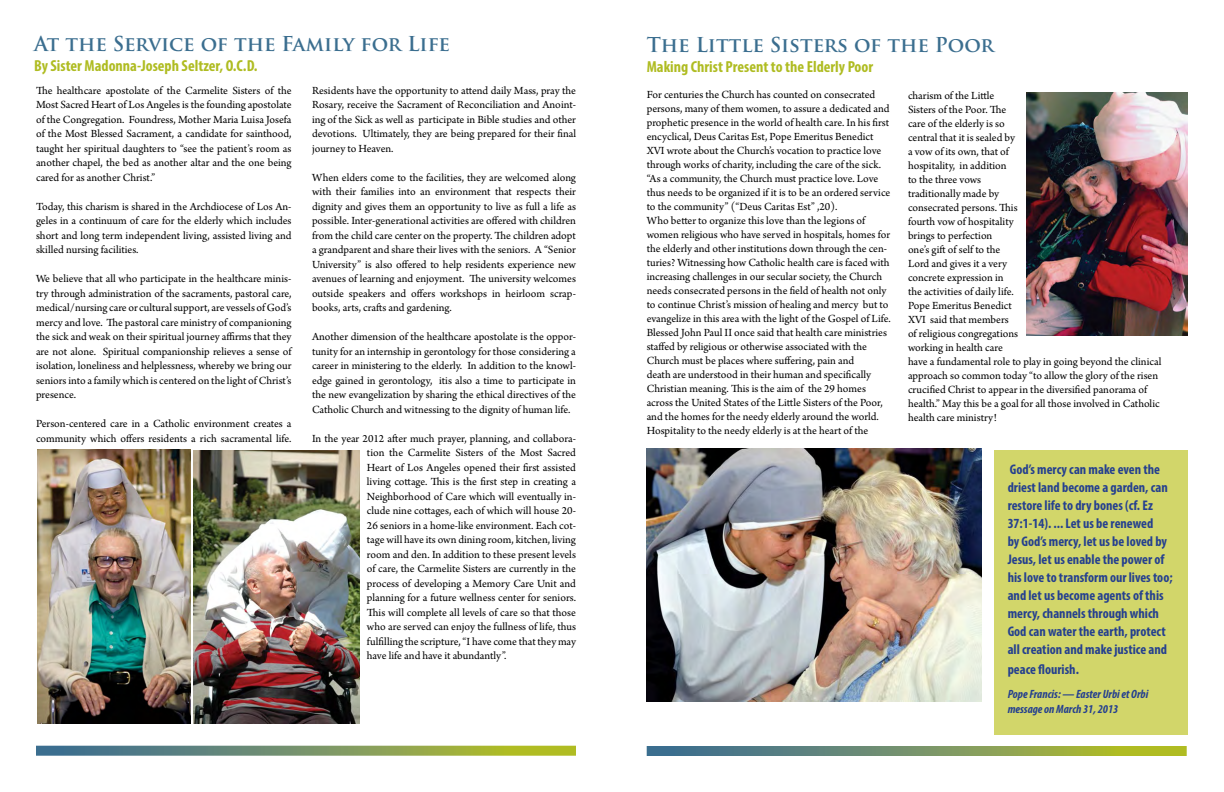
<style>
.page{position:relative;width:1224px;height:792px;background:#fff}
.page>*{position:absolute;margin:0;border:0;box-sizing:border-box;transform-origin:0 0}
.t1{font:700 20px "Trajan Pro";color:#3b6e8f}
.t2{font:700 condensed 16px "Myriad Pro";color:#afbc22}
.t3{font:700 condensed 14px/18px "Myriad Pro";color:#25408f}
.t4{font:italic 700 condensed 12px/15px "Myriad Pro";color:#25408f}
.t5{font:11.5px/14.5px "Arno Pro";color:#000;text-align:justify}
</style>
<div class="page">
<img style="left:194px;top:450px;width:166px;height:274px">
<img style="left:38px;top:450px;width:153px;height:274px">
<svg style="left:36px;top:746px;width:540px;height:10px;background:#7c9865"></svg>
<img style="left:647px;top:448px;width:334px;height:254px">
<img style="left:1027px;top:93px;width:161px;height:242px">
<svg style="left:647px;top:746px;width:540px;height:10px;background:#789561"></svg>
<div style="left:994px;top:450px;width:194px;height:285px;background:#d2d66a"></div>
<h1 class="t1" style="left:34px;top:31px;width:418px">At the Service of the Family for Life</h1>
<h2 class="t2" style="left:34px;top:56px;width:225px">By Sister Madonna-Joseph Seltzer, O.C.D.</h2>
<p class="t5" style="left:36px;top:84px;width:257px">The healthcare apostolate of the Carmelite Sisters of the Most Sacred Heart of Los Angeles is the founding apostolate of the Congregation. Foundress, Mother Maria Luisa Josefa of the Most Blessed Sacrament, a candidate for sainthood, taught her spiritual daughters to “see the patient’s room as another chapel, the bed as another altar and the one being cared for as another Christ.”</p>
<p class="t5" style="left:36px;top:200px;width:257px">Today, this charism is shared in the Archdiocese of Los An&shy;geles in a continuum of care for the elderly which includes short and long term independent living, assisted living and skilled nursing facilities.</p>
<p class="t5" style="left:36px;top:272px;width:257px">We believe that all who participate in the healthcare minis&shy;try through administration of the sacraments, pastoral care, medical/nursing care or cultural support, are vessels of God’s mercy and love. The pastoral care ministry of companioning the sick and weak on their spiritual journey affirms that they are not alone. Spiritual companionship relieves a sense of isolation, loneliness and helplessness, whereby we bring our seniors into a family which is centered on the light of Christ’s presence.</p>
<p class="t5" style="left:36px;top:417px;width:257px">Person-centered care in a Catholic environment creates a community which offers residents a rich sacramental life.</p>
<p class="t5" style="left:312px;top:84px;width:266px">Residents have the opportunity to attend daily Mass, pray the Rosary, receive the Sacrament of Reconciliation and Anoint&shy;ing of the Sick as well as participate in Bible studies and other devotions. Ultimately, they are being prepared for their final journey to Heaven.</p>
<p class="t5" style="left:312px;top:171px;width:266px">When elders come to the facilities, they are welcomed along with their families into an environment that respects their dignity and gives them an opportunity to live as full a life as possible. Inter-generational activities are offered with children from the child care center on the property. The children adopt a grandparent and share their lives with the seniors. A “Senior University” is also offered to help residents experience new avenues of learning and enjoyment. The university welcomes outside speakers and offers workshops in heirloom scrap&shy;books, arts, crafts and gardening.</p>
<p class="t5" style="left:312px;top:330px;width:266px">Another dimension of the healthcare apostolate is the oppor&shy;tunity for an internship in gerontology for those considering a career in ministering to the elderly. In addition to the knowl&shy;edge gained in gerontology, itis also a time to participate in the new evangelization by sharing the ethical directives of the Catholic Church and witnessing to the dignity of human life.</p>
<p class="t5" style="left:367px;top:432px;width:211px;text-indent:-55px">In the year 2012 after much prayer, planning, and collabora&shy;tion the Carmelite Sisters of the Most Sacred Heart of Los Angeles opened their first assisted living cottage. This is the first step in creating a Neighborhood of Care which will eventually in&shy;clude nine cottages, each of which will house 20- 26 seniors in a home-like environment. Each cot&shy;tage will have its own dining room, kitchen, living room and den. In addition to these present levels of care, the Carmelite Sisters are currently in the process of developing a Memory Care Unit and planning for a future wellness center for seniors.<br>This will complete all levels of care so that those who are served can enjoy the fullness of life, thus fulfilling the scripture, “I have come that they may have life and have it abundantly”.</p>
<h1 class="t1" style="left:647px;top:32px;width:349px">The Little Sisters of the Poor</h1>
<h2 class="t2" style="left:647px;top:56px;width:228px">Making Christ Present to the Elderly Poor</h2>
<p class="t5" style="left:908px;top:89px;width:255px;line-height:14px;text-align:left">charism of the Little<br>Sisters of the Poor. The<br>care of the elderly is so<br>central that it is sealed by<br>a vow of its own, that of<br>hospitality, in addition<br>to the three vows<br>traditionally made by<br>consecrated persons. This<br>fourth vow of hospitality<br>brings to perfection<br>one’s gift of self to the<br>Lord and gives it a very<br>concrete expression in<br>the activities of daily life.<br>Pope Emeritus Benedict<br>XVI said that members<br>of religious congregations<br>working in health care<br>have a fundamental role to play in going beyond the clinical approach so common today “to allow the glory of the risen crucified Christ to appear in the diversified panorama of health.” May this be a goal for all those involved in Catholic health care ministry!</p>
<p class="t5" style="left:647px;top:88px;width:246px;line-height:14px;text-align:left">For centuries the Church has counted on consecrated persons, many of them women, to assure a dedicated and prophetic presence in the world of health care. In his first encyclical, Deus Caritas Est, Pope Emeritus Benedict XVI wrote about the Church’s vocation to practice love through works of charity, including the care of the sick. “As a community, the Church must practice love. Love thus needs to be organized if it is to be an ordered service to the community” (“Deus Caritas Est” ,20).<br>Who better to organize this love than the legions of women religious who have served in hospitals, homes for the elderly and other institutions down through the cen&shy;turies? Witnessing how Catholic health care is faced with increasing challenges in our secular society, the Church needs consecrated persons in the field of health not only to continue Christ’s mission of healing and mercy but to evangelize in this area with the light of the Gospel of Life.<br>Blessed John Paul II once said that health care ministries staffed by religious or otherwise associated with the Church must be places where suffering, pain and<br>death are understood in their human and specifically Christian meaning. This is the aim of the 29 homes across the United States of the Little Sisters of the Poor, and the homes for the needy elderly around the world.<br>Hospitality to the needy elderly is at the heart of the</p>
<p class="t3" style="left:1008px;top:460px;width:166px">God’s mercy can make even the driest land become a garden, can restore life to dry bones (cf. Ez<br>37:1-14). ... Let us be renewed<br>by God’s mercy, let us be loved by<br>Jesus, let us enable the power of his love to transform our lives too; and let us become agents of this mercy, channels through which<br>God can water the earth, protect all creation and make justice and</p>
<p class="t3" style="left:1008px;top:660px;width:73px">peace flourish.</p>
<p class="t4" style="left:1008px;top:686px;width:142px">Pope Francis: — Easter Urbi et Orbi message on March 31, 2013</p>
</div>
